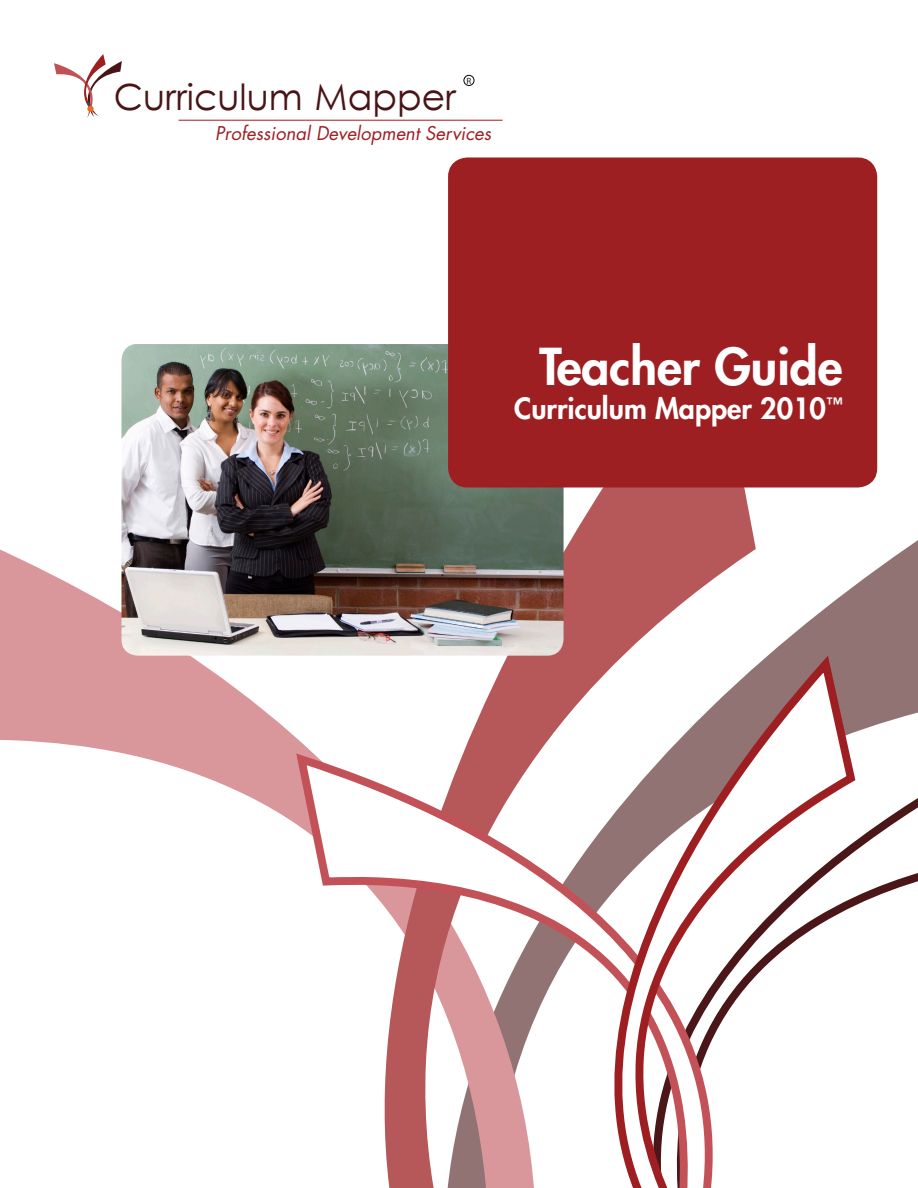
<style>
.page{position:relative;width:918px;height:1188px;background:#fff}
.page>*{position:absolute;margin:0;border:0;box-sizing:border-box;transform-origin:0 0}
.t1{font:800 49.5px "Futura";color:#fff}
.t2{font:36.15px "Levenim";color:#491416}
.t3{font:800 28.5px "Futura";color:#fff}
.t4{font:italic 18.45px "Futura";color:#9e1e21}
.t5{font:9px "Myriad Pro";color:#211e1e}
</style>
<div class="page">
<svg style="left:778px;top:458px;width:140px;height:271px"></svg>
<svg style="left:0;top:499px;width:201px;height:277px"></svg>
<svg style="left:201px;top:488px;width:555px;height:333px"></svg>
<svg style="left:862px;top:729px;width:56px;height:174px"></svg>
<svg style="left:291px;top:748px;width:206px;height:440px"></svg>
<svg style="left:497px;top:647px;width:365px;height:541px"></svg>
<svg style="left:54px;top:54px;width:68px;height:64px"></svg>
<div style="left:87px;top:106px;width:7px;height:6px;background:#e86d24;border-radius:50%"></div>
<div style="left:464px;top:75px;width:10px;height:11px;border:1px solid #040503;border-radius:50%"></div>
<hr style="left:179px;top:120px;width:324px;height:1px;background:#c25156">
<img style="left:122px;top:344px;width:442px;height:312px">
<div style="left:452px;top:161px;width:421px;height:323px;background:#9e1f22;border-radius:16px"></div>
<div style="left:448px;top:158px;width:429px;height:330px;border:8px solid #9e1f22;border-radius:16px"></div>
<p class="t2" style="left:114px;top:75px;width:344px">Curriculum Mapper</p>
<p class="t5" style="left:467px;top:75px;width:6px">R</p>
<p class="t4" style="left:215px;top:121px;width:277px">Professional Development Services</p>
<p class="t1" style="left:539px;top:335px;width:305px">Teacher Guide</p>
<p class="t3" style="left:514px;top:391px;width:330px">Curriculum Mapper 2010<sup>™</sup></p>
</div>
